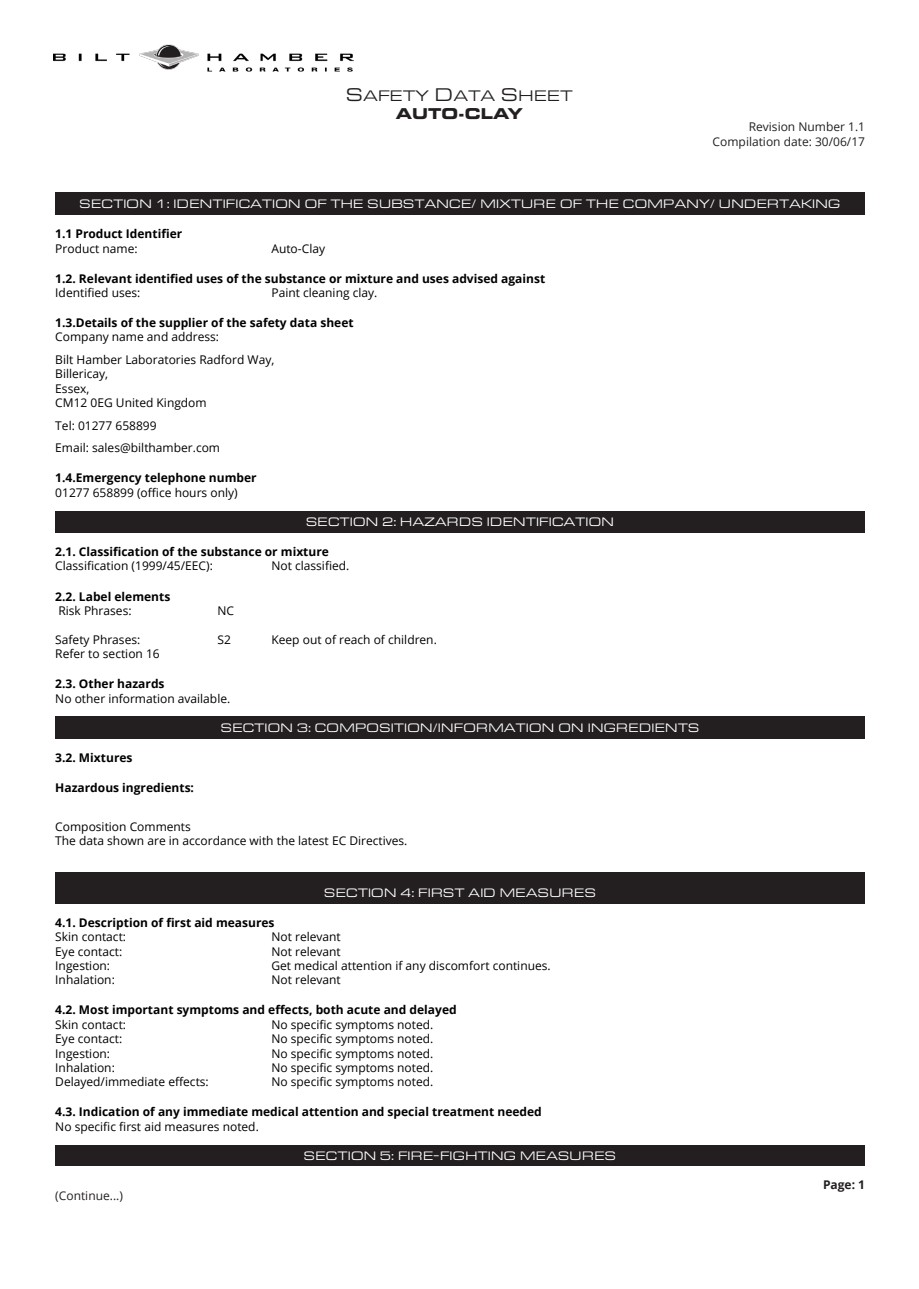
<style>
.page{position:relative;width:919px;height:1289px;background:#fff}
.page>*{position:absolute;margin:0;border:0;box-sizing:border-box;transform-origin:0 0}
.t1{font:expanded 15px "Eurostile BQ";color:#231f20}
.t2{font:15px "Eurostile LT Std Bold Ex 2";color:#231f20}
.t3{font:12px "Open Sans";color:#000001}
.t4{font:700 12px "Open Sans";color:#000001}
.t5{font:expanded 12px "Eurostile BQ";color:#fff}
.t6{font:expanded 12px "Eurostile BQ";color:#fff}
.t7{font:12px/14.4px "Open Sans";color:#231f20;text-align:right}
.t8{font:700 12px "Open Sans";color:#231f20}
.s1{font-size:18px}
</style>
<div class="page">
<img style="left:54px;top:44px;width:299px;height:28px">
<div style="left:55px;top:192px;width:810px;height:6px;background:#231f20"></div>
<div style="left:55px;top:195px;width:810px;height:20px;background:#231f20"></div>
<div style="left:55px;top:511px;width:810px;height:22px;background:#231f20"></div>
<div style="left:55px;top:716px;width:810px;height:23px;background:#231f20"></div>
<div style="left:55px;top:872px;width:810px;height:12px;background:#231f20"></div>
<div style="left:55px;top:881px;width:810px;height:22px;background:#231f20"></div>
<div style="left:55px;top:1145px;width:810px;height:20px;background:#231f20"></div>
<p class="t1" style="left:346px;top:87px;width:228px"><span class="s1">S</span>AFETY <span class="s1">D</span>ATA <span class="s1">S</span>HEET</p>
<p class="t2" style="left:396px;top:103px;width:129px">AUTO-CLAY</p>
<p class="t7" style="left:712px;top:120px;width:154px">Revision Number 1.1<br>Compilation date: 30/06/17</p>
<p class="t6" style="left:80px;top:197px;width:762px">SECTION 1: IDENTIFICATION OF THE SUBSTANCE/ MIXTURE OF THE COMPANY/ UNDERTAKING</p>
<p class="t4" style="left:55px;top:225px;width:128px">1.1 Product Identifier</p>
<p class="t3" style="left:55px;top:240px;width:84px">Product name:</p>
<p class="t3" style="left:271px;top:240px;width:55px">Auto-Clay</p>
<p class="t4" style="left:55px;top:270px;width:491px">1.2. Relevant identified uses of the substance or mixture and uses advised against</p>
<p class="t3" style="left:55px;top:284px;width:87px">Identified uses:</p>
<p class="t3" style="left:271px;top:284px;width:107px">Paint cleaning clay.</p>
<p class="t4" style="left:55px;top:314px;width:300px">1.3.Details of the supplier of the safety data sheet</p>
<p class="t3" style="left:55px;top:329px;width:165px">Company name and address:</p>
<p class="t3" style="left:55px;top:351px;width:220px">Bilt Hamber Laboratories Radford Way,</p>
<p class="t3" style="left:55px;top:366px;width:54px">Billericay,</p>
<p class="t3" style="left:55px;top:380px;width:36px">Essex,</p>
<p class="t3" style="left:55px;top:394px;width:153px">CM12 0EG United Kingdom</p>
<p class="t3" style="left:55px;top:417px;width:103px">Tel: 01277 658899</p>
<p class="t3" style="left:55px;top:439px;width:166px">Email: sales@bilthamber.com</p>
<p class="t4" style="left:55px;top:469px;width:203px">1.4.Emergency telephone number</p>
<p class="t3" style="left:55px;top:484px;width:184px">01277 658899 (office hours only)</p>
<p class="t6" style="left:306px;top:515px;width:309px">SECTION 2: HAZARDS IDENTIFICATION</p>
<p class="t4" style="left:55px;top:543px;width:275px">2.1. Classification of the substance or mixture</p>
<p class="t3" style="left:55px;top:558px;width:159px">Classification (1999/45/EEC):</p>
<p class="t3" style="left:271px;top:558px;width:79px">Not classified.</p>
<p class="t4" style="left:55px;top:587px;width:116px">2.2. Label elements</p>
<p class="t3" style="left:58px;top:602px;width:75px">Risk Phrases:</p>
<p class="t3" style="left:217px;top:602px;width:18px">NC</p>
<p class="t3" style="left:55px;top:631px;width:86px">Safety Phrases:</p>
<p class="t3" style="left:217px;top:631px;width:15px">S2</p>
<p class="t3" style="left:271px;top:631px;width:167px">Keep out of reach of children.</p>
<p class="t3" style="left:55px;top:645px;width:106px">Refer to section 16</p>
<p class="t4" style="left:55px;top:675px;width:111px">2.3. Other hazards</p>
<p class="t3" style="left:55px;top:690px;width:176px">No other information available.</p>
<p class="t5" style="left:221px;top:721px;width:480px">SECTION 3: COMPOSITION/INFORMATION ON INGREDIENTS</p>
<p class="t4" style="left:55px;top:749px;width:79px">3.2. Mixtures</p>
<p class="t4" style="left:55px;top:779px;width:140px">Hazardous ingredients:</p>
<p class="t3" style="left:55px;top:818px;width:137px">Composition Comments</p>
<p class="t3" style="left:55px;top:832px;width:353px">The data shown are in accordance with the latest EC Directives.</p>
<p class="t5" style="left:324px;top:885px;width:273px">SECTION 4: FIRST AID MEASURES</p>
<p class="t4" style="left:55px;top:913px;width:221px">4.1. Description of first aid measures</p>
<p class="t3" style="left:55px;top:928px;width:72px">Skin contact:</p>
<p class="t3" style="left:271px;top:928px;width:71px">Not relevant</p>
<p class="t3" style="left:55px;top:943px;width:68px">Eye contact:</p>
<p class="t3" style="left:271px;top:943px;width:71px">Not relevant</p>
<p class="t3" style="left:55px;top:957px;width:56px">Ingestion:</p>
<p class="t3" style="left:271px;top:957px;width:281px">Get medical attention if any discomfort continues.</p>
<p class="t3" style="left:55px;top:971px;width:61px">Inhalation:</p>
<p class="t3" style="left:271px;top:971px;width:71px">Not relevant</p>
<p class="t4" style="left:55px;top:1001px;width:403px">4.2. Most important symptoms and effects, both acute and delayed</p>
<p class="t3" style="left:55px;top:1016px;width:72px">Skin contact:</p>
<p class="t3" style="left:271px;top:1016px;width:163px">No specific symptoms noted.</p>
<p class="t3" style="left:55px;top:1030px;width:68px">Eye contact:</p>
<p class="t3" style="left:271px;top:1030px;width:163px">No specific symptoms noted.</p>
<p class="t3" style="left:55px;top:1045px;width:56px">Ingestion:</p>
<p class="t3" style="left:271px;top:1045px;width:163px">No specific symptoms noted.</p>
<p class="t3" style="left:55px;top:1059px;width:61px">Inhalation:</p>
<p class="t3" style="left:271px;top:1059px;width:163px">No specific symptoms noted.</p>
<p class="t3" style="left:55px;top:1073px;width:155px">Delayed/immediate effects:</p>
<p class="t3" style="left:271px;top:1073px;width:163px">No specific symptoms noted.</p>
<p class="t4" style="left:55px;top:1103px;width:488px">4.3. Indication of any immediate medical attention and special treatment needed</p>
<p class="t3" style="left:55px;top:1118px;width:205px">No specific first aid measures noted.</p>
<p class="t5" style="left:304px;top:1149px;width:314px">SECTION 5: FIRE-FIGHTING MEASURES</p>
<p class="t7" style="left:55px;top:1188px;width:69px">(Continue...)</p>
<p class="t8" style="left:823px;top:1175px;width:44px">Page: 1</p>
</div>
